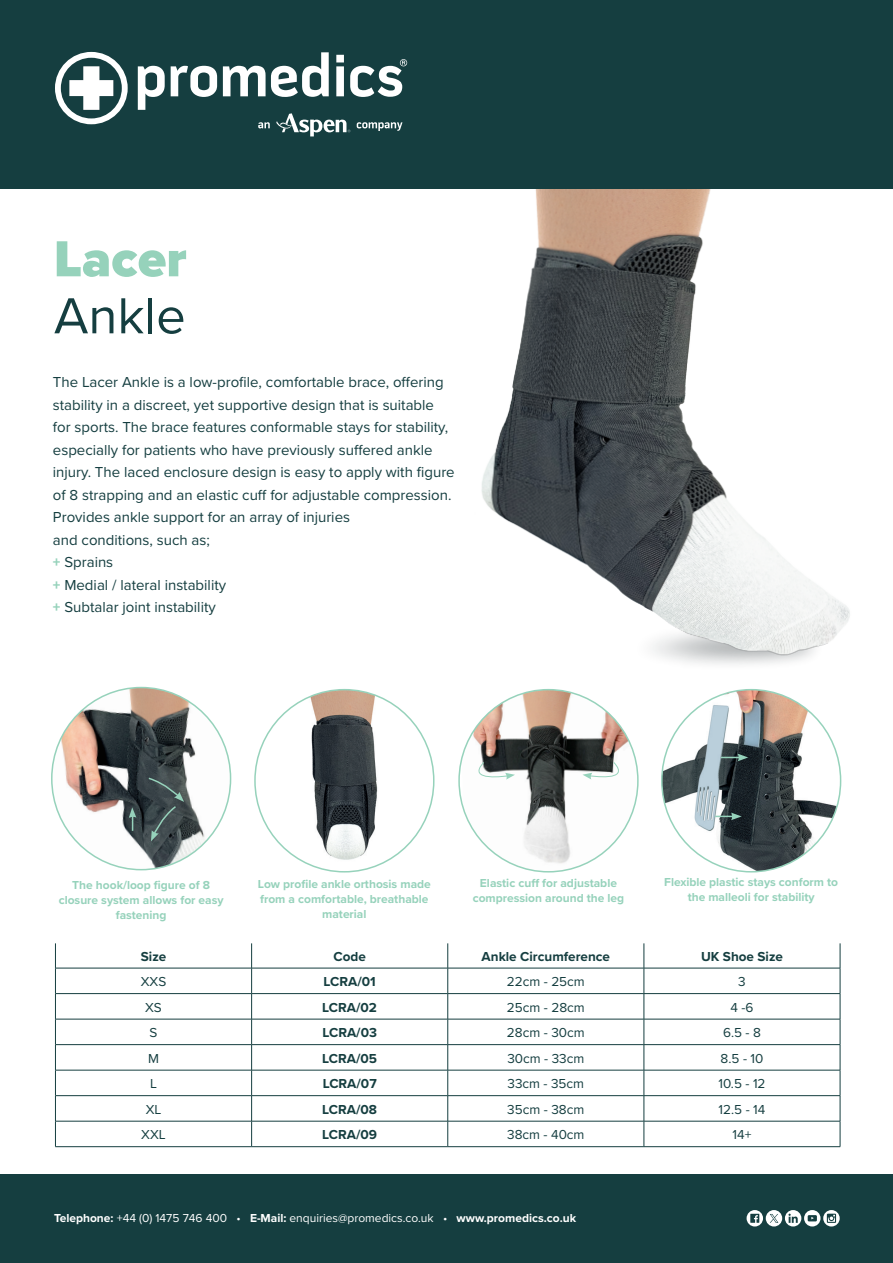
<style>
.page{position:relative;width:893px;height:1263px;background:#fff}
.page>*{position:absolute;margin:0;border:0;box-sizing:border-box;transform-origin:0 0}
.product_Name{font:900 52.5px "Proxima Nova";color:#96d2bb}
.product_Name-2{font:52.5px "Proxima Nova";color:#153e40}
.product-code{font:15px/22.5px "Proxima Nova";color:#153e40}
.body_text{font:13.5px "Proxima Nova";color:#153e40}
.body_text-2{font:700 13.5px "Proxima Nova";color:#153e40}
.body_text-3{font:700 12px/15px "Proxima Nova";color:#96d2bb;text-align:center}
.product_Name-3{font:12px "Proxima Nova";color:#fff}
.s1{font-family:"Proxima Nova Extrabld";color:#96d2bb}
.s2{font-weight:700}
</style>
<div class="page">
<img style="left:436px;top:188px;width:457px;height:502px">
<svg style="left:56px;top:943px;width:784px;height:203px"></svg>
<hr style="left:55px;top:968px;width:197px;height:1px;background:#153e40">
<hr style="left:55px;top:993px;width:197px;height:1px;background:#153e40">
<hr style="left:55px;top:1019px;width:197px;height:1px;background:#153e40">
<hr style="left:55px;top:1044px;width:197px;height:1px;background:#153e40">
<hr style="left:55px;top:1070px;width:197px;height:1px;background:#153e40">
<hr style="left:55px;top:1095px;width:197px;height:1px;background:#153e40">
<hr style="left:55px;top:1121px;width:197px;height:1px;background:#153e40">
<svg style="left:55px;top:943px;width:1px;height:203px"></svg>
<svg style="left:251px;top:943px;width:1px;height:203px"></svg>
<svg style="left:447px;top:943px;width:1px;height:203px"></svg>
<svg style="left:644px;top:943px;width:1px;height:203px"></svg>
<svg style="left:840px;top:943px;width:1px;height:203px"></svg>
<hr style="left:55px;top:1146px;width:197px;height:1px;background:#153e40">
<hr style="left:252px;top:968px;width:196px;height:1px;background:#153e40">
<hr style="left:448px;top:968px;width:196px;height:1px;background:#153e40">
<hr style="left:644px;top:968px;width:196px;height:1px;background:#153e40">
<hr style="left:252px;top:993px;width:196px;height:1px;background:#153e40">
<hr style="left:448px;top:993px;width:196px;height:1px;background:#153e40">
<hr style="left:644px;top:993px;width:196px;height:1px;background:#153e40">
<hr style="left:252px;top:1019px;width:196px;height:1px;background:#153e40">
<hr style="left:448px;top:1019px;width:196px;height:1px;background:#153e40">
<hr style="left:644px;top:1019px;width:196px;height:1px;background:#153e40">
<hr style="left:252px;top:1044px;width:196px;height:1px;background:#153e40">
<hr style="left:448px;top:1044px;width:196px;height:1px;background:#153e40">
<hr style="left:644px;top:1044px;width:196px;height:1px;background:#153e40">
<hr style="left:252px;top:1070px;width:196px;height:1px;background:#153e40">
<hr style="left:448px;top:1070px;width:196px;height:1px;background:#153e40">
<hr style="left:644px;top:1070px;width:196px;height:1px;background:#153e40">
<hr style="left:252px;top:1095px;width:196px;height:1px;background:#153e40">
<hr style="left:448px;top:1095px;width:196px;height:1px;background:#153e40">
<hr style="left:644px;top:1095px;width:196px;height:1px;background:#153e40">
<hr style="left:252px;top:1121px;width:196px;height:1px;background:#153e40">
<hr style="left:448px;top:1121px;width:196px;height:1px;background:#153e40">
<hr style="left:644px;top:1121px;width:196px;height:1px;background:#153e40">
<hr style="left:252px;top:1146px;width:196px;height:1px;background:#153e40">
<hr style="left:448px;top:1146px;width:196px;height:1px;background:#153e40">
<hr style="left:644px;top:1146px;width:196px;height:1px;background:#153e40">
<div style="left:0;top:0;width:893px;height:188px;background:#153e40"></div>
<svg style="left:138px;top:66px;width:27px;height:44px"></svg>
<svg style="left:55px;top:52px;width:73px;height:72px"></svg>
<svg style="left:171px;top:52px;width:158px;height:45px"></svg>
<svg style="left:336px;top:55px;width:72px;height:42px"></svg>
<svg style="left:276px;top:113px;width:75px;height:24px"></svg>
<svg style="left:258px;top:122px;width:12px;height:6px"></svg>
<svg style="left:357px;top:122px;width:46px;height:9px"></svg>
<div style="left:0;top:1174px;width:893px;height:89px;background:#153e40"></div>
<svg style="left:804px;top:1210px;width:16px;height:16px"></svg>
<svg style="left:808px;top:1215px;width:9px;height:6px"></svg>
<div style="left:766px;top:1210px;width:16px;height:16px;background:#fff;border-radius:50%"></div>
<div style="left:785px;top:1210px;width:16px;height:16px;background:#fff;border-radius:50%"></div>
<svg style="left:788px;top:1213px;width:10px;height:10px"></svg>
<svg style="left:823px;top:1210px;width:17px;height:16px"></svg>
<svg style="left:827px;top:1214px;width:9px;height:9px"></svg>
<svg style="left:747px;top:1210px;width:16px;height:16px"></svg>
<svg style="left:750px;top:1214px;width:9px;height:9px"></svg>
<svg style="left:770px;top:1214px;width:8px;height:9px"></svg>
<img style="left:52px;top:687px;width:179px;height:183px">
<img style="left:255px;top:690px;width:179px;height:182px">
<img style="left:462px;top:690px;width:174px;height:182px">
<img style="left:662px;top:690px;width:179px;height:182px">
<svg style="left:465px;top:761px;width:50px;height:21px"></svg>
<svg style="left:582px;top:761px;width:51px;height:21px"></svg>
<svg style="left:147px;top:776px;width:37px;height:65px;background:#455354"></svg>
<svg style="left:129px;top:807px;width:7px;height:25px"></svg>
<svg style="left:721px;top:754px;width:27px;height:7px"></svg>
<svg style="left:715px;top:812px;width:27px;height:8px"></svg>
<p class="product_Name" style="left:54px;top:220px;width:134px">Lacer</p>
<p class="product_Name-2" style="left:54px;top:277px;width:133px">Ankle</p>
<p class="product-code" style="left:53px;top:370px;width:403px">The Lacer Ankle is a low-profile, comfortable brace, offering stability in a discreet, yet supportive design that is suitable for sports. The brace features conformable stays for stability, especially for patients who have previously suffered ankle injury. The laced enclosure design is easy to apply with figure of 8 strapping and an elastic cuff for adjustable compression.</p>
<p class="product-code" style="left:53px;top:505px;width:299px">Provides ankle support for an array of injuries</p>
<p class="product-code" style="left:53px;top:528px;width:159px">and conditions, such as;</p>
<p class="product-code" style="left:53px;top:550px;width:62px"><span class="s1">+</span> Sprains</p>
<p class="product-code" style="left:53px;top:573px;width:175px"><span class="s1">+</span> Medial / lateral instability</p>
<p class="product-code" style="left:53px;top:595px;width:164px"><span class="s1">+</span> Subtalar joint instability</p>
<p class="body_text-3" style="left:59px;top:877px;width:166px">The hook/loop figure of 8 closure system allows for easy fastening</p>
<p class="body_text-3" style="left:258px;top:876px;width:174px">Low profile ankle orthosis made from a comfortable, breathable material</p>
<p class="body_text-3" style="left:473px;top:875px;width:153px">Elastic cuff for adjustable compression around the leg</p>
<p class="body_text-3" style="left:664px;top:874px;width:175px">Flexible plastic stays conform to the malleoli for stability</p>
<p class="body_text-2" style="left:141px;top:946px;width:27px">Size</p>
<p class="body_text-2" style="left:333px;top:946px;width:34px">Code</p>
<p class="body_text-2" style="left:482px;top:946px;width:130px">Ankle Circumference</p>
<p class="body_text-2" style="left:701px;top:946px;width:83px">UK Shoe Size</p>
<p class="body_text" style="left:141px;top:971px;width:27px">XXS</p>
<p class="body_text-2" style="left:324px;top:971px;width:54px">LCRA/01</p>
<p class="body_text" style="left:507px;top:971px;width:79px">22cm - 25cm</p>
<p class="body_text" style="left:738px;top:971px;width:9px">3</p>
<p class="body_text" style="left:145px;top:997px;width:18px">XS</p>
<p class="body_text-2" style="left:322px;top:997px;width:56px">LCRA/02</p>
<p class="body_text" style="left:507px;top:997px;width:79px">25cm - 28cm</p>
<p class="body_text" style="left:730px;top:997px;width:25px">4 -6</p>
<p class="body_text" style="left:150px;top:1023px;width:9px">S</p>
<p class="body_text-2" style="left:322px;top:1023px;width:56px">LCRA/03</p>
<p class="body_text" style="left:507px;top:1023px;width:79px">28cm - 30cm</p>
<p class="body_text" style="left:723px;top:1023px;width:39px">6.5 - 8</p>
<p class="body_text" style="left:148px;top:1048px;width:12px">M</p>
<p class="body_text-2" style="left:322px;top:1048px;width:56px">LCRA/05</p>
<p class="body_text" style="left:507px;top:1048px;width:79px">30cm - 33cm</p>
<p class="body_text" style="left:721px;top:1048px;width:44px">8.5 - 10</p>
<p class="body_text" style="left:150px;top:1074px;width:8px">L</p>
<p class="body_text-2" style="left:323px;top:1074px;width:56px">LCRA/07</p>
<p class="body_text" style="left:507px;top:1074px;width:78px">33cm - 35cm</p>
<p class="body_text" style="left:718px;top:1074px;width:49px">10.5 - 12</p>
<p class="body_text" style="left:146px;top:1099px;width:17px">XL</p>
<p class="body_text-2" style="left:322px;top:1099px;width:56px">LCRA/08</p>
<p class="body_text" style="left:507px;top:1099px;width:79px">35cm - 38cm</p>
<p class="body_text" style="left:719px;top:1099px;width:48px">12.5 - 14</p>
<p class="body_text" style="left:141px;top:1125px;width:26px">XXL</p>
<p class="body_text-2" style="left:322px;top:1125px;width:56px">LCRA/09</p>
<p class="body_text" style="left:507px;top:1125px;width:79px">38cm - 40cm</p>
<p class="body_text" style="left:733px;top:1125px;width:20px">14+</p>
<p class="product_Name-3" style="left:54px;top:1209px;width:524px"><span class="s2">Telephone:</span> +44 (0) 1475 746 400 • <span class="s2">E-Mail:</span> enquiries@promedics.co.uk • <span class="s2">www.promedics.co.uk</span></p>
</div>
